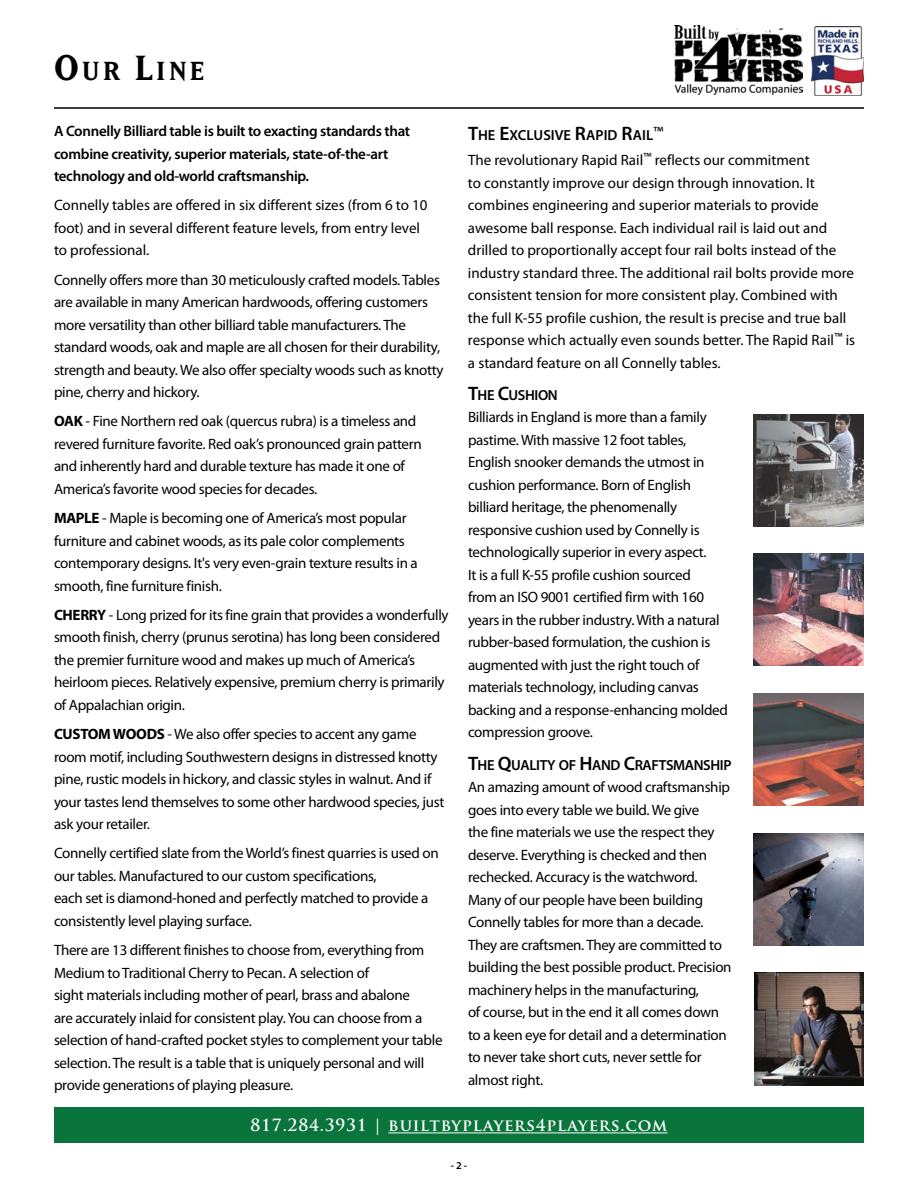
<style>
.page{position:relative;width:918px;height:1188px;background:#fff}
.page>*{position:absolute;margin:0;border:0;box-sizing:border-box;transform-origin:0 0}
.t1{font:25.8px "Matrix II Bold";color:#000}
.t2{font:700 16.5px "Trajan Pro";letter-spacing:.05em;color:#fff}
.t3{font:15px/22.5px "Myriad Pro";letter-spacing:-.02em;color:#000}
.t4{font:15px/22.5px "Myriad Pro";color:#000}
.t5{font:600 15px/22.5px "Myriad Pro";letter-spacing:-.02em;color:#000}
.t6{font:600 14.7px "Myriad Pro";letter-spacing:-.025em;color:#000}
.t7{font:600 14.7px "Myriad Pro";color:#000}
.t8{font:600 10.5px "Myriad Pro";color:#000}
.s1{font-size:34.5px}
.s2{font-weight:700}
.s3{font-size:19.5px}
.s4{font-weight:400;font-size:16.5px}
</style>
<div class="page">
<img style="left:754px;top:973px;width:109px;height:112px">
<img style="left:753px;top:833px;width:111px;height:112px">
<img style="left:753px;top:693px;width:111px;height:113px">
<img style="left:753px;top:414px;width:111px;height:112px">
<img style="left:753px;top:554px;width:111px;height:112px">
<hr style="left:54px;top:107px;width:810px;height:2px;background:#000">
<img style="left:811px;top:27px;width:53px;height:69px">
<img style="left:674px;top:26px;width:128px;height:68px">
<div style="left:54px;top:1107px;width:810px;height:36px;background:#09743b"></div>
<hr style="left:388px;top:1132px;width:279px;height:1px;background:#fff">
<h1 class="t1" style="left:54px;top:55px;width:152px"><span class="s1">O</span>UR <span class="s1">L</span>INE</h1>
<p class="t5" style="left:54px;top:119px;width:358px">A Connelly Billiard table is built to exacting standards that combine creativity, superior materials, state-of-the-art technology and old-world craftsmanship.</p>
<p class="t4" style="left:54px;top:194px;width:375px">Connelly tables are offered in six different sizes (from 6 to 10 foot) and in several different feature levels, from entry level to professional.</p>
<p class="t3" style="left:54px;top:268px;width:391px">Connelly offers more than 30 meticulously crafted models. Tables are available in many American hardwoods, offering customers more versatility than other billiard table manufacturers. The standard woods, oak and maple are all chosen for their durability, strength and beauty. We also offer specialty woods such as knotty pine, cherry and hickory.</p>
<p class="t3" style="left:54px;top:410px;width:369px"><span class="s2">OAK</span> - Fine Northern red oak (quercus rubra) is a timeless and revered furniture favorite. Red oak’s pronounced grain pattern and inherently hard and durable texture has made it one of America’s favorite wood species for decades.</p>
<p class="t3" style="left:54px;top:507px;width:365px"><span class="s2">MAPLE</span> - Maple is becoming one of America’s most popular furniture and cabinet woods, as its pale color complements contemporary designs. It's very even-grain texture results in a smooth, fine furniture finish.</p>
<p class="t3" style="left:54px;top:603px;width:396px"><span class="s2">CHERRY</span> - Long prized for its fine grain that provides a wonderfully smooth finish, cherry (prunus serotina) has long been considered the premier furniture wood and makes up much of America’s heirloom pieces. Relatively expensive, premium cherry is primarily of Appalachian origin.</p>
<p class="t3" style="left:54px;top:723px;width:392px"><span class="s2">CUSTOM WOODS</span> - We also offer species to accent any game room motif, including Southwestern designs in distressed knotty pine, rustic models in hickory, and classic styles in walnut. And if your tastes lend themselves to some other hardwood species, just ask your retailer.</p>
<p class="t3" style="left:54px;top:842px;width:386px">Connelly certified slate from the World’s finest quarries is used on our tables. Manufactured to our custom specifications,<br>each set is diamond-honed and perfectly matched to provide a consistently level playing surface.</p>
<p class="t3" style="left:54px;top:939px;width:390px">There are 13 different finishes to choose from, everything from Medium to Traditional Cherry to Pecan. A selection of<br>sight materials including mother of pearl, brass and abalone<br>are accurately inlaid for consistent play. You can choose from a selection of hand-crafted pocket styles to complement your table selection. The result is a table that is uniquely personal and will provide generations of playing pleasure.</p>
<p class="t7" style="left:468px;top:125px;width:197px"><span class="s3">T</span>HE <span class="s3">E</span>XCLUSIVE <span class="s3">R</span>APID <span class="s3">R</span>AIL<span class="s4">™</span></p>
<p class="t4" style="left:468px;top:148px;width:389px">The revolutionary Rapid Rail<sup>™</sup> reflects our commitment<br>to constantly improve our design through innovation. It combines engineering and superior materials to provide awesome ball response. Each individual rail is laid out and drilled to proportionally accept four rail bolts instead of the industry standard three. The additional rail bolts provide more consistent tension for more consistent play. Combined with the full K-55 profile cushion, the result is precise and true ball response which actually even sounds better. The Rapid Rail<sup>™</sup> is a standard feature on all Connelly tables.</p>
<p class="t6" style="left:468px;top:385px;width:91px"><span class="s3">T</span>HE <span class="s3">C</span>USHION</p>
<p class="t3" style="left:468px;top:406px;width:261px">Billiards in England is more than a family pastime. With massive 12 foot tables, English snooker demands the utmost in cushion performance. Born of English billiard heritage, the phenomenally responsive cushion used by Connelly is technologically superior in every aspect.<br>It is a full K-55 profile cushion sourced<br>from an ISO 9001 certified firm with 160 years in the rubber industry. With a natural rubber-based formulation, the cushion is augmented with just the right touch of materials technology, including canvas backing and a response-enhancing molded compression groove.</p>
<p class="t6" style="left:468px;top:755px;width:265px"><span class="s3">T</span>HE <span class="s3">Q</span>UALITY OF <span class="s3">H</span>AND <span class="s3">C</span>RAFTSMANSHIP</p>
<p class="t3" style="left:468px;top:775px;width:265px">An amazing amount of wood craftsmanship goes into every table we build. We give<br>the fine materials we use the respect they deserve. Everything is checked and then rechecked. Accuracy is the watchword.<br>Many of our people have been building Connelly tables for more than a decade.<br>They are craftsmen. They are committed to building the best possible product. Precision machinery helps in the manufacturing,<br>of course, but in the end it all comes down to a keen eye for detail and a determination to never take short cuts, never settle for almost right.</p>
<p class="t2" style="left:251px;top:1115px;width:418px">817.284.3931 | BUILTBYPLAYERS4PLAYERS.COM</p>
<p class="t8" style="left:451px;top:1159px;width:18px">-2-</p>
</div>
